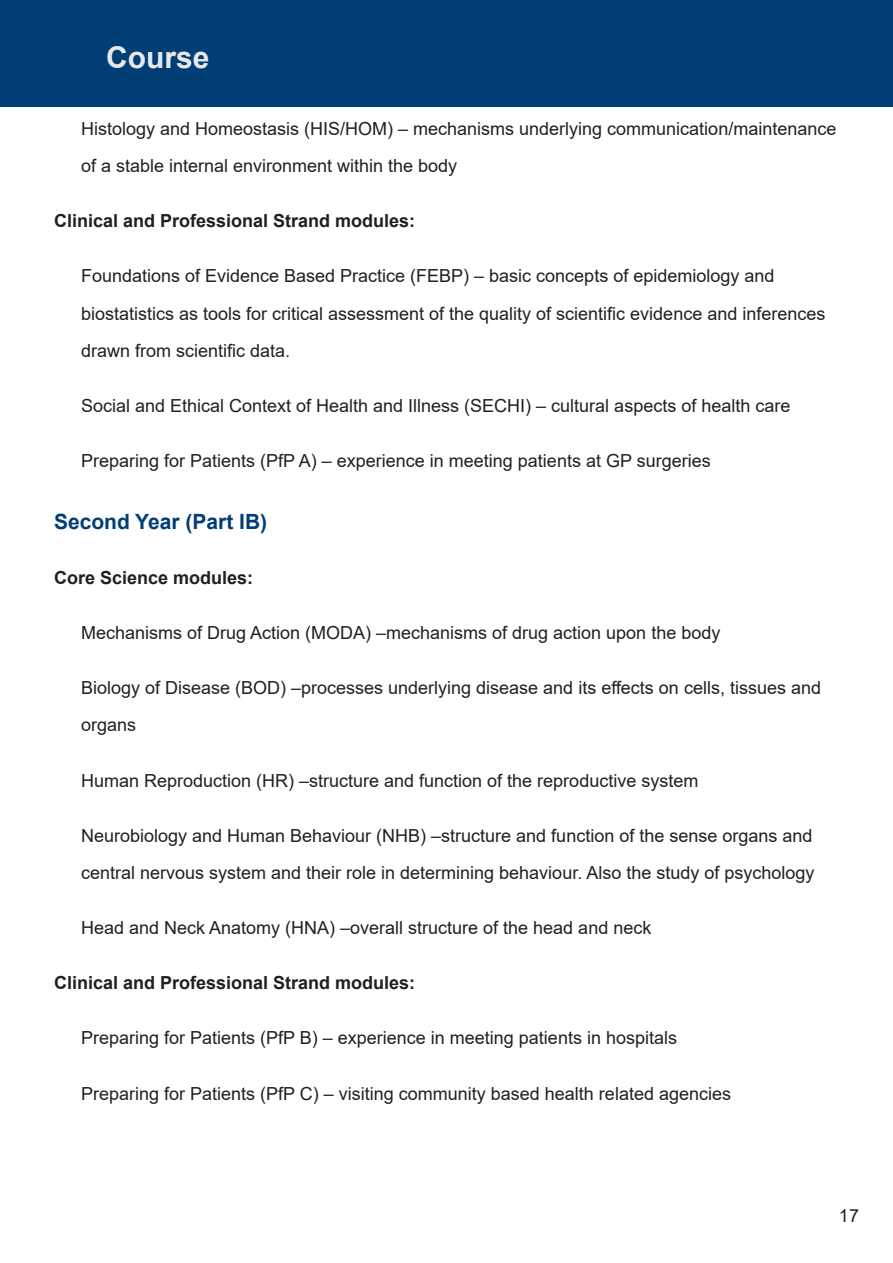
<style>
.page{position:relative;width:893px;height:1263px;background:#fff}
.page>*{position:absolute;margin:0;border:0;box-sizing:border-box;transform-origin:0 0}
.t1{font:700 30px "Arial";color:#e7e8e9}
.t2{font:700 21px "Arial";color:#003e75}
.t3{font:18px/37.2px "Arial";color:#231f20}
.t4{font:700 18px "Arial";color:#231f20}
</style>
<div class="page">
<div style="left:0;top:0;width:893px;height:106px;background:#003e75"></div>
<h1 class="t1" style="left:106px;top:46px;width:105px">Course</h1>
<p class="t3" style="left:81px;top:112px;width:757px">Histology and Homeostasis (HIS/HOM) – mechanisms underlying communication/maintenance of a stable internal environment within the body</p>
<p class="t4" style="left:54px;top:214px;width:363px">Clinical and Professional Strand modules:</p>
<p class="t3" style="left:81px;top:259px;width:746px">Foundations of Evidence Based Practice (FEBP) – basic concepts of epidemiology and biostatistics as tools for critical assessment of the quality of scientific evidence and inferences drawn from scientific data.</p>
<p class="t3" style="left:81px;top:389px;width:711px">Social and Ethical Context of Health and Illness (SECHI) – cultural aspects of health care</p>
<p class="t3" style="left:81px;top:444px;width:631px">Preparing for Patients (PfP A) – experience in meeting patients at GP surgeries</p>
<p class="t2" style="left:54px;top:513px;width:215px">Second Year (Part IB)</p>
<p class="t4" style="left:54px;top:571px;width:201px">Core Science modules:</p>
<p class="t3" style="left:81px;top:616px;width:641px">Mechanisms of Drug Action (MODA) –mechanisms of drug action upon the body</p>
<p class="t3" style="left:81px;top:671px;width:742px">Biology of Disease (BOD) –processes underlying disease and its effects on cells, tissues and organs</p>
<p class="t3" style="left:81px;top:763px;width:619px">Human Reproduction (HR) –structure and function of the reproductive system</p>
<p class="t3" style="left:81px;top:818px;width:735px">Neurobiology and Human Behaviour (NHB) –structure and function of the sense organs and central nervous system and their role in determining behaviour. Also the study of psychology</p>
<p class="t3" style="left:81px;top:911px;width:572px">Head and Neck Anatomy (HNA) –overall structure of the head and neck</p>
<p class="t4" style="left:54px;top:976px;width:363px">Clinical and Professional Strand modules:</p>
<p class="t3" style="left:81px;top:1021px;width:598px">Preparing for Patients (PfP B) – experience in meeting patients in hospitals</p>
<p class="t3" style="left:81px;top:1076px;width:652px">Preparing for Patients (PfP C) – visiting community based health related agencies</p>
<p class="t3" style="left:839px;top:1198px;width:22px">17</p>
</div>
